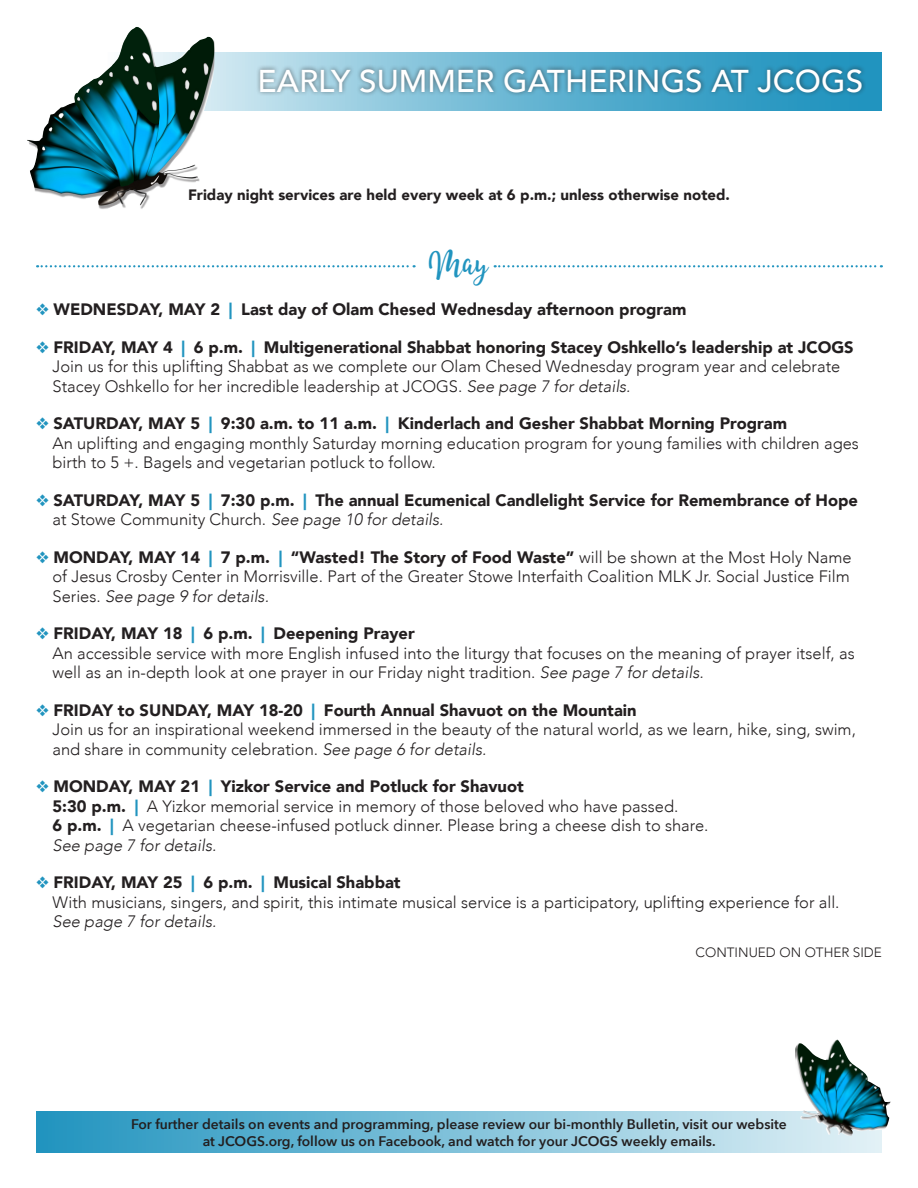
<style>
.page{position:relative;width:918px;height:1188px;background:#fff}
.page>*{position:absolute;margin:0;border:0;box-sizing:border-box;transform-origin:0 0}
.t1{font:39px "Moments";color:#2194bf}
.t2{font:500 31.5px "Avenir";color:#fff}
.bold{font:300 16.5px/19.5px "Avenir";color:#231f20}
.bold-2{font:900 16.5px/19.5px "Avenir";color:#231f20}
.t3{font:italic 300 16.5px "Avenir";color:#231f20}
.t4{font:900 15px "Avenir";color:#231f20}
.t5{font:600 13.8px/16.6px "Avenir Next";color:#231f20;text-align:center}
.t6{font:300 13.5px "Avenir";color:#231f20}
.s1{color:#2194bf}
.s2{font-style:italic}
.s3{font-weight:300}
.s4{font-weight:300;font-style:italic}
.s5{font-weight:900}
.s6{font-weight:900;color:#2194bf}
</style>
<div class="page">
<svg style="left:215px;top:52px;width:667px;height:59px;background:#6db8d4"></svg>
<div style="left:256px;top:64px;width:610px;height:33px;background:#231f20;opacity:.6"></div>
<svg style="left:37px;top:265px;width:378px;height:2px"></svg>
<svg style="left:495px;top:265px;width:387px;height:2px"></svg>
<div style="left:36px;top:1112px;width:882px;height:41px;background:linear-gradient(to right,#2093bf,#ebf5f9)"></div>
<img style="left:27px;top:27px;width:188px;height:182px">
<div style="left:882px;top:1101px;width:36px;height:75px;background:#fff"></div>
<img style="left:795px;top:1039px;width:96px;height:97px">
<p class="t2" style="left:258px;top:53px;width:607px">EARLY SUMMER GATHERINGS AT JCOGS</p>
<p class="t4" style="left:188px;top:182px;width:543px">Friday night services are held every week at 6 p.m.; unless otherwise noted.</p>
<p class="t1" style="left:430px;top:239px;width:60px">May</p>
<p class="bold-2" style="left:36px;top:300px;width:652px"><span class="s1">❖</span> WEDNESDAY, MAY 2 <span class="s1">|</span> Last day of Olam Chesed Wednesday afternoon program</p>
<p class="bold-2" style="left:36px;top:337px;width:819px"><span class="s1">❖</span> FRIDAY, MAY 4 <span class="s1">|</span> 6 p.m. <span class="s1">|</span> Multigenerational Shabbat honoring Stacey Oshkello’s leadership at JCOGS</p>
<p class="bold" style="left:52px;top:357px;width:789px">Join us for this uplifting Shabbat as we complete our Olam Chesed Wednesday program year and celebrate<br>Stacey Oshkello for her incredible leadership at JCOGS. <span class="s2">See page 7 for details.</span></p>
<p class="bold-2" style="left:36px;top:414px;width:753px"><span class="s1">❖</span> SATURDAY, MAY 5 <span class="s1">|</span> 9:30 a.m. to 11 a.m. <span class="s1">|</span> Kinderlach and Gesher Shabbat Morning Program</p>
<p class="bold" style="left:52px;top:434px;width:808px">An uplifting and engaging monthly Saturday morning education program for young families with children ages birth to 5 +. Bagels and vegetarian potluck to follow.</p>
<p class="bold-2" style="left:52px;top:490px;width:807px;text-indent:-16px"><span class="s1">❖</span> SATURDAY, MAY 5 <span class="s1">|</span> 7:30 p.m. <span class="s1">|</span> The annual Ecumenical Candlelight Service for Remembrance of Hope <span class="s3">at Stowe Community Church.</span> <span class="s4">See page 10 for details.</span></p>
<p class="bold" style="left:52px;top:548px;width:801px;text-align:justify;text-indent:-16px"><span class="s1">❖</span> <span class="s5">MONDAY, MAY 14</span> <span class="s6">|</span> <span class="s5">7 p.m.</span> <span class="s6">|</span> <span class="s5">“Wasted! The Story of Food Waste”</span> will be shown at the Most Holy Name of Jesus Crosby Center in Morrisville. Part of the Greater Stowe Interfaith Coalition MLK Jr. Social Justice Film Series. <span class="s2">See page 9 for details.</span></p>
<p class="bold-2" style="left:36px;top:624px;width:380px"><span class="s1">❖</span> FRIDAY, MAY 18 <span class="s1">|</span> 6 p.m. <span class="s1">|</span> Deepening Prayer</p>
<p class="bold" style="left:52px;top:644px;width:804px">An accessible service with more English infused into the liturgy that focuses on the meaning of prayer itself, as well as an in-depth look at one prayer in our Friday night tradition. <span class="s2">See page 7 for details.</span></p>
<p class="bold-2" style="left:36px;top:700px;width:602px"><span class="s1">❖</span> FRIDAY to SUNDAY, MAY 18-20 <span class="s1">|</span> Fourth Annual Shavuot on the Mountain</p>
<p class="bold" style="left:52px;top:720px;width:805px">Join us for an inspirational weekend immersed in the beauty of the natural world, as we learn, hike, sing, swim, and share in community celebration. <span class="s2">See page 6 for details.</span></p>
<p class="bold-2" style="left:36px;top:777px;width:489px"><span class="s1">❖</span> MONDAY, MAY 21 <span class="s1">|</span> Yizkor Service and Potluck for Shavuot</p>
<p class="bold" style="left:52px;top:797px;width:627px"><span class="s5">5:30 p.m.</span> <span class="s6">|</span> A Yizkor memorial service in memory of those beloved who have passed.</p>
<p class="bold" style="left:52px;top:816px;width:658px"><span class="s5">6 p.m.</span> <span class="s6">|</span> A vegetarian cheese-infused potluck dinner. Please bring a cheese dish to share.</p>
<p class="t3" style="left:52px;top:836px;width:165px">See page 7 for details.</p>
<p class="bold-2" style="left:36px;top:873px;width:366px"><span class="s1">❖</span> FRIDAY, MAY 25 <span class="s1">|</span> 6 p.m. <span class="s1">|</span> Musical Shabbat</p>
<p class="bold" style="left:52px;top:893px;width:789px">With musicians, singers, and spirit, this intimate musical service is a participatory, uplifting experience for all.<br><span class="s2">See page 7 for details.</span></p>
<p class="t6" style="left:696px;top:944px;width:188px">CONTINUED ON OTHER SIDE</p>
<p class="t5" style="left:131px;top:1116px;width:657px">For further details on events and programming, please review our bi-monthly Bulletin, visit our website at JCOGS.org, follow us on Facebook, and watch for your JCOGS weekly emails.</p>
</div>
